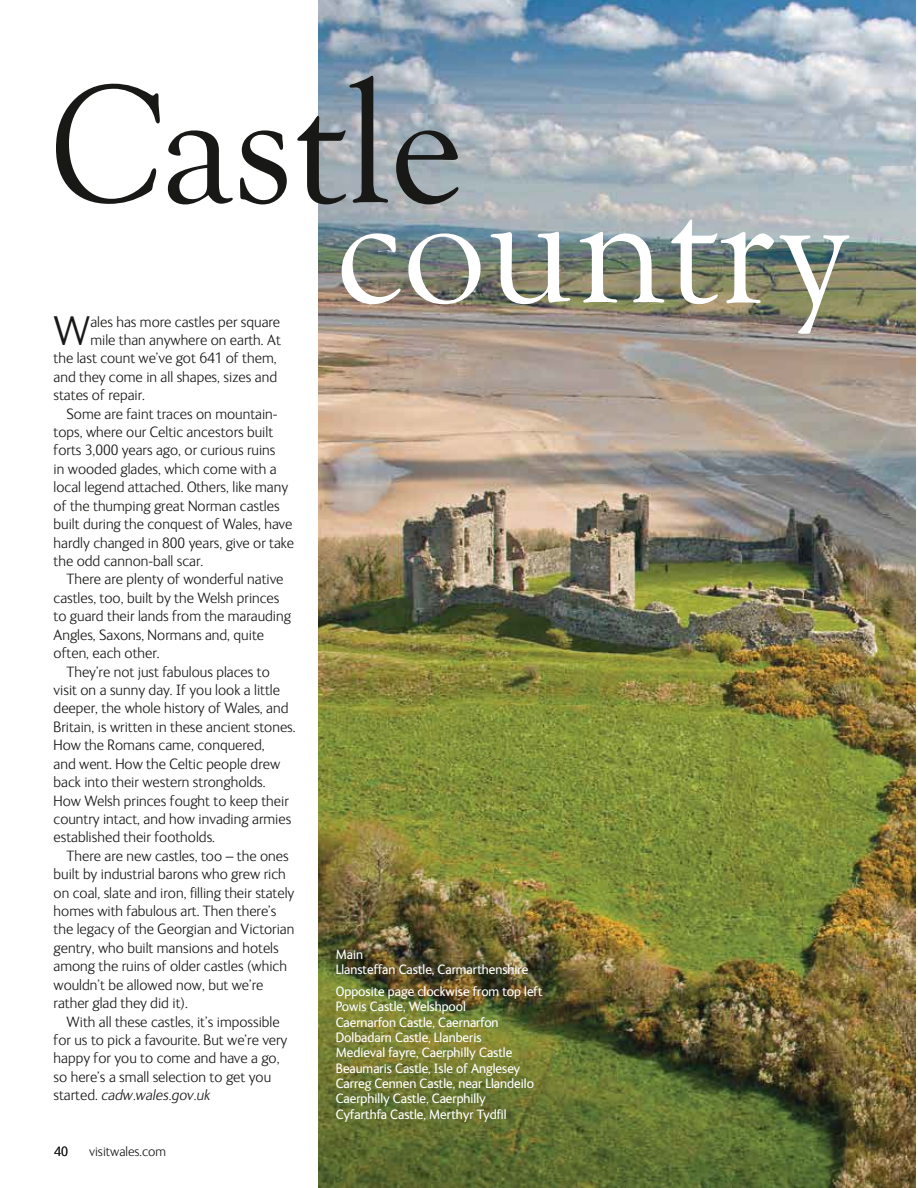
<style>
.page{position:relative;width:918px;height:1188px;background:#fff}
.page>*{position:absolute;margin:0;border:0;box-sizing:border-box;transform-origin:0 0}
.t1{font:175.05px "Goudy Old Style T";color:#181917}
.t2{font:167.4px "Goudy Old Style T";color:#fff}
.t3{font:300 42.75px "FS Ingrid";color:#181917}
.t4{font:300 15.3px "FS Ingrid";color:#181917}
.t5{font:italic 300 15.3px "FS Ingrid";color:#181917}
.t6{font:13.8px/15.3px "FS Ingrid";color:#fff}
.t7{font:300 13.8px "FS Ingrid";color:#181917}
.s1{font-style:italic}
.s2{font-style:normal}
</style>
<div class="page">
<img style="left:318px;top:0;width:598px;height:1188px">
<h1 class="t1" style="left:46px;top:46px;width:419px"><span class="s1">C</span>astle</h1>
<h3 class="t3" style="left:54px;top:314px;width:38px">W</h3>
<p class="t4" style="left:90px;top:316px;width:191px">ales has more castles per square</p>
<p class="t4" style="left:90px;top:334px;width:192px">mile than anywhere on earth. At</p>
<p class="t4" style="left:54px;top:352px;width:225px">the last count we’ve got 641 of them,</p>
<p class="t4" style="left:54px;top:371px;width:225px">and they come in all shapes, sizes and</p>
<p class="t4" style="left:54px;top:389px;width:93px">states of repair.</p>
<p class="t4" style="left:67px;top:408px;width:213px">Some are faint traces on mountain-</p>
<p class="t4" style="left:54px;top:426px;width:221px">tops, where our Celtic ancestors built</p>
<p class="t4" style="left:54px;top:445px;width:223px">forts 3,000 years ago, or curious ruins</p>
<p class="t4" style="left:54px;top:463px;width:225px">in wooded glades, which come with a</p>
<p class="t4" style="left:54px;top:481px;width:236px">local legend attached. Others, like many</p>
<p class="t4" style="left:54px;top:500px;width:228px">of the thumping great Norman castles</p>
<p class="t4" style="left:54px;top:518px;width:240px">built during the conquest of Wales, have</p>
<p class="t4" style="left:54px;top:537px;width:242px">hardly changed in 800 years, give or take</p>
<p class="t4" style="left:54px;top:555px;width:151px">the odd cannon-ball scar.</p>
<p class="t4" style="left:67px;top:573px;width:218px">There are plenty of wonderful native</p>
<p class="t4" style="left:54px;top:592px;width:227px">castles, too, built by the Welsh princes</p>
<p class="t4" style="left:54px;top:610px;width:239px">to guard their lands from the marauding</p>
<p class="t4" style="left:54px;top:629px;width:212px">Angles, Saxons, Normans and, quite</p>
<p class="t4" style="left:54px;top:647px;width:108px">often, each other.</p>
<p class="t4" style="left:67px;top:666px;width:205px">They’re not just fabulous places to</p>
<p class="t4" style="left:54px;top:684px;width:228px">visit on a sunny day. If you look a little</p>
<p class="t4" style="left:54px;top:702px;width:236px">deeper, the whole history of Wales, and</p>
<p class="t4" style="left:54px;top:721px;width:244px">Britain, is written in these ancient stones.</p>
<p class="t4" style="left:54px;top:739px;width:213px">How the Romans came, conquered,</p>
<p class="t4" style="left:54px;top:758px;width:228px">and went. How the Celtic people drew</p>
<p class="t4" style="left:54px;top:776px;width:214px">back into their western strongholds.</p>
<p class="t4" style="left:54px;top:795px;width:237px">How Welsh princes fought to keep their</p>
<p class="t4" style="left:54px;top:813px;width:239px">country intact, and how invading armies</p>
<p class="t4" style="left:54px;top:831px;width:163px">established their footholds.</p>
<p class="t4" style="left:67px;top:850px;width:224px">There are new castles, too – the ones</p>
<p class="t4" style="left:54px;top:868px;width:234px">built by industrial barons who grew rich</p>
<p class="t4" style="left:54px;top:887px;width:242px">on coal, slate and iron, filling their stately</p>
<p class="t4" style="left:54px;top:905px;width:224px">homes with fabulous art. Then there’s</p>
<p class="t4" style="left:54px;top:924px;width:242px">the legacy of the Georgian and Victorian</p>
<p class="t4" style="left:54px;top:942px;width:227px">gentry, who built mansions and hotels</p>
<p class="t4" style="left:54px;top:960px;width:235px">among the ruins of older castles (which</p>
<p class="t4" style="left:54px;top:979px;width:211px">wouldn’t be allowed now, but we’re</p>
<p class="t4" style="left:54px;top:997px;width:136px">rather glad they did it).</p>
<p class="t4" style="left:67px;top:1016px;width:215px">With all these castles, it’s impossible</p>
<p class="t4" style="left:54px;top:1034px;width:235px">for us to pick a favourite. But we’re very</p>
<p class="t4" style="left:54px;top:1052px;width:228px">happy for you to come and have a go,</p>
<p class="t4" style="left:54px;top:1071px;width:219px">so here’s a small selection to get you</p>
<p class="t5" style="left:54px;top:1089px;width:158px"><span class="s2">started.</span> cadw.wales.gov.uk</p>
<p class="t7" style="left:54px;top:1146px;width:15px">40</p>
<p class="t7" style="left:89px;top:1146px;width:79px">visitwales.com</p>
<h2 class="t2" style="left:336px;top:152px;width:513px">country</h2>
<p class="t6" style="left:336px;top:947px;width:194px">Main<br>Llansteffan Castle, Carmarthenshire</p>
<p class="t6" style="left:336px;top:984px;width:208px">Opposite page clockwise from top left Powis Castle, Welshpool<br>Caernarfon Castle, Caernarfon Dolbadarn Castle, Llanberis<br>Medieval fayre, Caerphilly Castle Beaumaris Castle, Isle of Anglesey Carreg Cennen Castle, near Llandeilo Caerphilly Castle, Caerphilly<br>Cyfarthfa Castle, Merthyr Tydfil</p>
</div>
